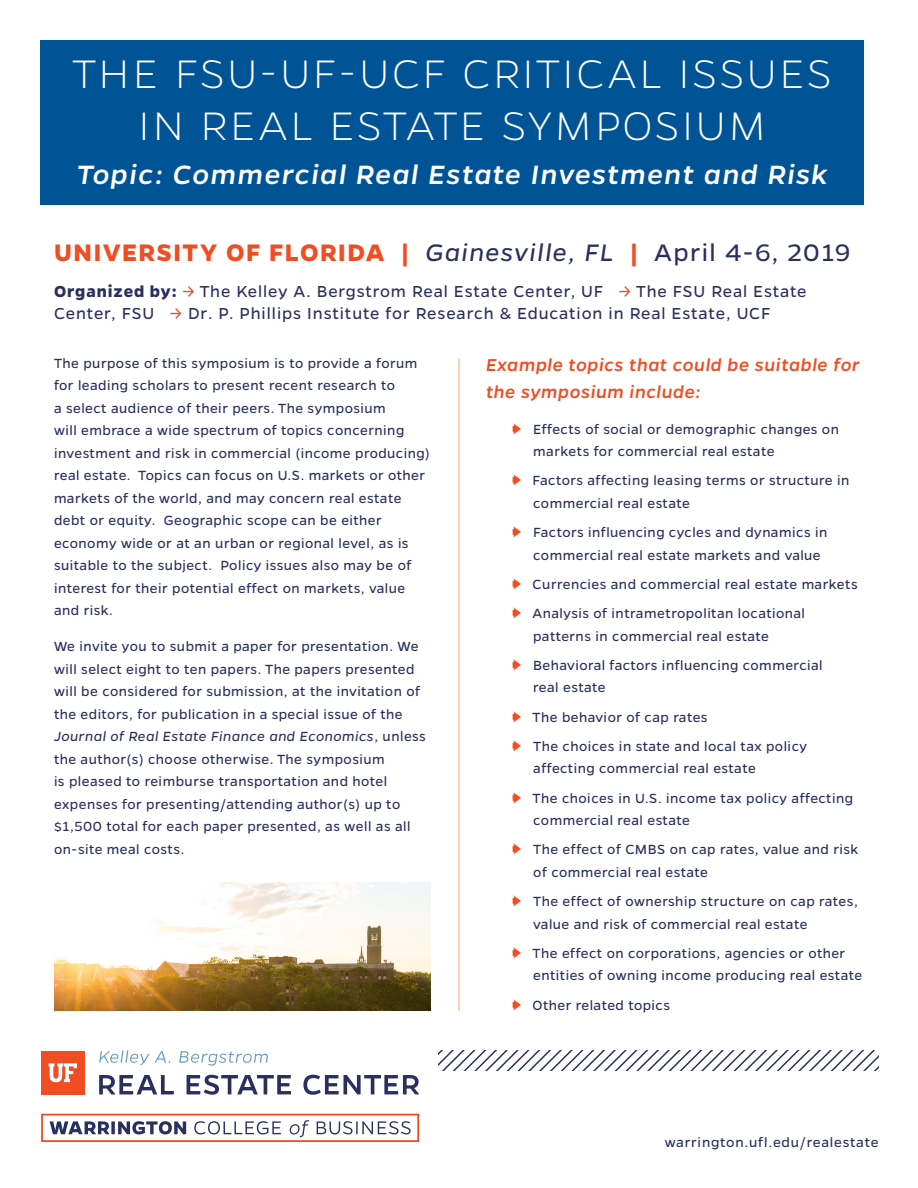
<style>
.page{position:relative;width:918px;height:1188px;background:#fff}
.page>*{position:absolute;margin:0;border:0;box-sizing:border-box;transform-origin:0 0}
.t1{font:200 45px/51.3px "Gentona";letter-spacing:.06em;color:#fff;text-align:center}
.t2{font:italic 500 30px "Gentona";letter-spacing:.05em;color:#fff}
.t3{font:700 27px "Gentona";letter-spacing:.055em;color:#f04e22}
.t4{font:italic 500 19.5px/27px "Gentona";letter-spacing:.03em;color:#f04e22}
.t5{font:18px/22.5px "Gentona";letter-spacing:.05em;color:#2a305e}
.t6{font:15px/22.5px "Gentona";letter-spacing:.03em;color:#2a305e}
.t7{font:15px "Gentona";letter-spacing:.05em;color:#2a305e}
.s1{font-weight:400;font-style:italic;color:#2a305e}
.s2{font-weight:400;color:#2a305e}
.s3{font-weight:700}
.s4{color:#f04e22}
.s5{font-style:italic}
</style>
<div class="page">
<svg style="left:438px;top:1050px;width:441px;height:21px"></svg>
<div style="left:40px;top:40px;width:824px;height:165px;background:#005496"></div>
<hr style="left:459px;top:359px;width:1px;height:652px;background:#f8a47e">
<img style="left:54px;top:882px;width:377px;height:129px">
<svg style="left:41px;top:1114px;width:378px;height:28px"></svg>
<div style="left:41px;top:1051px;width:43px;height:43px;background:#f04e22"></div>
<svg style="left:49px;top:1063px;width:28px;height:19px"></svg>
<svg style="left:99px;top:1075px;width:75px;height:19px"></svg>
<svg style="left:187px;top:1075px;width:104px;height:20px"></svg>
<svg style="left:303px;top:1075px;width:116px;height:20px"></svg>
<svg style="left:99px;top:1050px;width:71px;height:15px"></svg>
<svg style="left:179px;top:1051px;width:89px;height:15px"></svg>
<h1 class="t1" style="left:73px;top:48px;width:761px">THE FSU-UF-UCF CRITICAL ISSUES<br>IN REAL ESTATE SYMPOSIUM</h1>
<h2 class="t2" style="left:77px;top:158px;width:752px">Topic: Commercial Real Estate Investment and Risk</h2>
<h3 class="t3" style="left:54px;top:237px;width:798px">UNIVERSITY OF FLORIDA | <span class="s1">Gainesville, FL</span> | <span class="s2">April 4-6, 2019</span></h3>
<p class="t5" style="left:54px;top:280px;width:754px"><span class="s3">Organized by:</span> <span class="s4">→</span> The Kelley A. Bergstrom Real Estate Center, UF <span class="s4">→</span> The FSU Real Estate<br>Center, FSU <span class="s4">→</span> Dr. P. Phillips Institute for Research &amp; Education in Real Estate, UCF</p>
<p class="t6" style="left:54px;top:352px;width:377px">The purpose of this symposium is to provide a forum for leading scholars to present recent research to<br>a select audience of their peers. The symposium<br>will embrace a wide spectrum of topics concerning investment and risk in commercial (income producing) real estate. Topics can focus on U.S. markets or other markets of the world, and may concern real estate debt or equity. Geographic scope can be either economy wide or at an urban or regional level, as is suitable to the subject. Policy issues also may be of interest for their potential effect on markets, value and risk.</p>
<p class="t6" style="left:54px;top:635px;width:373px">We invite you to submit a paper for presentation. We will select eight to ten papers. The papers presented will be considered for submission, at the invitation of the editors, for publication in a special issue of the <span class="s5">Journal of Real Estate Finance and Economics</span>, unless the author(s) choose otherwise. The symposium<br>is pleased to reimburse transportation and hotel expenses for presenting/attending author(s) up to $1,500 total for each paper presented, as well as all on-site meal costs.</p>
<h3 class="t4" style="left:486px;top:351px;width:375px">Example topics that could be suitable for the symposium include:</h3>
<p class="t6" style="left:533px;top:418px;width:307px">Effects of social or demographic changes on markets for commercial real estate</p>
<p class="t6" style="left:533px;top:469px;width:318px">Factors affecting leasing terms or structure in commercial real estate</p>
<p class="t6" style="left:533px;top:521px;width:296px">Factors influencing cycles and dynamics in commercial real estate markets and value</p>
<p class="t6" style="left:533px;top:569px;width:327px;line-height:29.2px">Currencies and commercial real estate markets<br>Analysis of intrametropolitan locational</p>
<p class="t6" style="left:533px;top:621px;width:291px;line-height:29.2px">patterns in commercial real estate<br>Behavioral factors influencing commercial</p>
<p class="t6" style="left:533px;top:673px;width:276px;line-height:29.2px">real estate<br>The behavior of cap rates<br>The choices in state and local tax policy</p>
<p class="t6" style="left:533px;top:754px;width:322px;line-height:29.2px">affecting commercial real estate<br>The choices in U.S. income tax policy affecting</p>
<p class="t6" style="left:533px;top:806px;width:326px;line-height:29.2px">commercial real estate<br>The effect of CMBS on cap rates, value and risk</p>
<p class="t6" style="left:533px;top:857px;width:326px;line-height:29.2px">of commercial real estate<br>The effect of ownership structure on cap rates,</p>
<p class="t6" style="left:533px;top:909px;width:314px;line-height:29.2px">value and risk of commercial real estate<br>The effect on corporations, agencies or other</p>
<p class="t6" style="left:533px;top:961px;width:331px;line-height:29.2px">entities of owning income producing real estate<br>Other related topics</p>
<p class="t7" style="left:665px;top:1133px;width:215px">warrington.ufl.edu/realestate</p>
</div>
